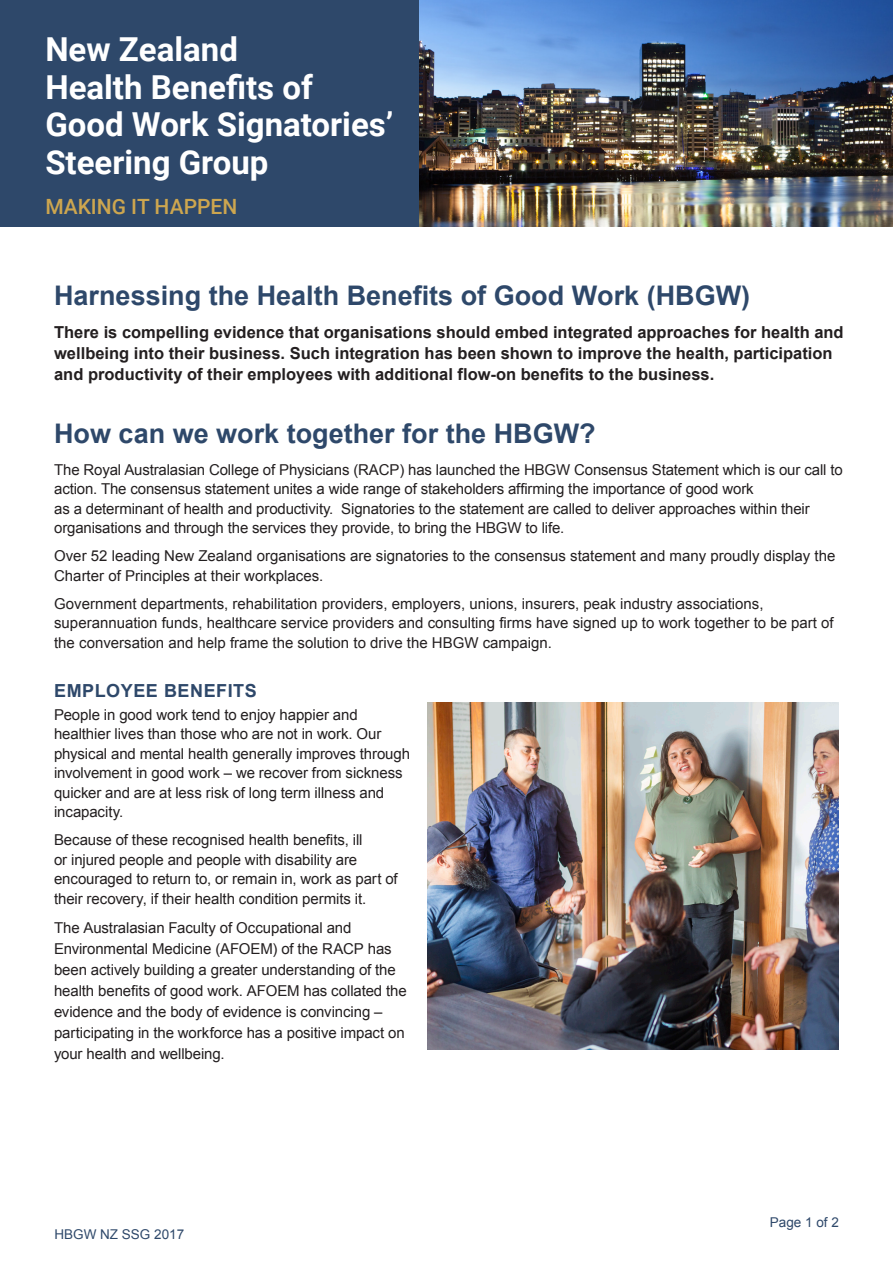
<style>
.page{position:relative;width:893px;height:1263px;background:#fff}
.page>*{position:absolute;margin:0;border:0;box-sizing:border-box;transform-origin:0 0}
.t1{font:700 33px/37.5px "Roboto";color:#fff}
.Head_02{font:700 27px "Arial";color:#2e486a}
.t2{font:500 21px "Roboto";color:#cda64f}
.Head_02-2{font:700 18px "Arial";letter-spacing:.03em;color:#2e486a}
.Head_02-3{font:700 16.5px/21px "Arial";color:#231f20}
.Head_02-4{font:15px/19.5px "Arial";color:#231f20}
.body_text{font:15px/19.5px "Arial";letter-spacing:-.005em;color:#231f20}
.t3{font:13.5px "Arial";color:#2e486a}
</style>
<div class="page">
<img style="left:419px;top:0;width:474px;height:226px">
<div style="left:0;top:0;width:419px;height:226px;background:#2e486a"></div>
<img style="left:427px;top:703px;width:412px;height:346px">
<h1 class="t1" style="left:45px;top:29px;width:153px">Australi n</h1>
<p class="t1" style="left:45px;top:29px;width:350px">New Zealand<br>Health Benefits of<br>Good Work Signatories’<br>Steering Group</p>
<p class="t2" style="left:45px;top:192px;width:193px">MAKING IT HAPPEN</p>
<p class="Head_02" style="left:54px;top:278px;width:698px">Harnessing the Health Benefits of Good Work (HBGW)</p>
<p class="Head_02-3" style="left:54px;top:322px;width:791px">There is compelling evidence that organisations should embed integrated approaches for health and wellbeing into their business. Such integration has been shown to improve the health, participation and productivity of their employees with additional flow-on benefits to the business.</p>
<p class="Head_02" style="left:54px;top:416px;width:543px">How can we work together for the HBGW?</p>
<p class="Head_02-4" style="left:54px;top:460px;width:790px">The Royal Australasian College of Physicians (RACP) has launched the HBGW Consensus Statement which is our call to action. The consensus statement unites a wide range of stakeholders affirming the importance of good work<br>as a determinant of health and productivity. Signatories to the statement are called to deliver approaches within their organisations and through the services they provide, to bring the HBGW to life.</p>
<p class="Head_02-4" style="left:54px;top:546px;width:783px">Over 52 leading New Zealand organisations are signatories to the consensus statement and many proudly display the<br>Charter of Principles at their workplaces.</p>
<p class="Head_02-4" style="left:54px;top:594px;width:781px">Government departments, rehabilitation providers, employers, unions, insurers, peak industry associations, superannuation funds, healthcare service providers and consulting firms have signed up to work together to be part of the conversation and help frame the solution to drive the HBGW campaign.</p>
<p class="Head_02-2" style="left:54px;top:679px;width:204px">EMPLOYEE BENEFITS</p>
<p class="body_text" style="left:54px;top:705px;width:358px">People in good work tend to enjoy happier and healthier lives than those who are not in work. Our physical and mental health generally improves through involvement in good work – we recover from sickness quicker and are at less risk of long term illness and incapacity.</p>
<p class="body_text" style="left:54px;top:830px;width:345px">Because of these recognised health benefits, ill<br>or injured people and people with disability are encouraged to return to, or remain in, work as part of their recovery, if their health condition permits it.</p>
<p class="body_text" style="left:54px;top:918px;width:354px;line-height:21px">The Australasian Faculty of Occupational and Environmental Medicine (AFOEM) of the RACP has been actively building a greater understanding of the health benefits of good work. AFOEM has collated the evidence and the body of evidence is convincing – participating in the workforce has a positive impact on your health and wellbeing.</p>
<p class="t3" style="left:54px;top:1225px;width:131px">HBGW NZ SSG 2017</p>
<p class="t3" style="left:770px;top:1213px;width:71px">Page 1 of 2</p>
</div>
